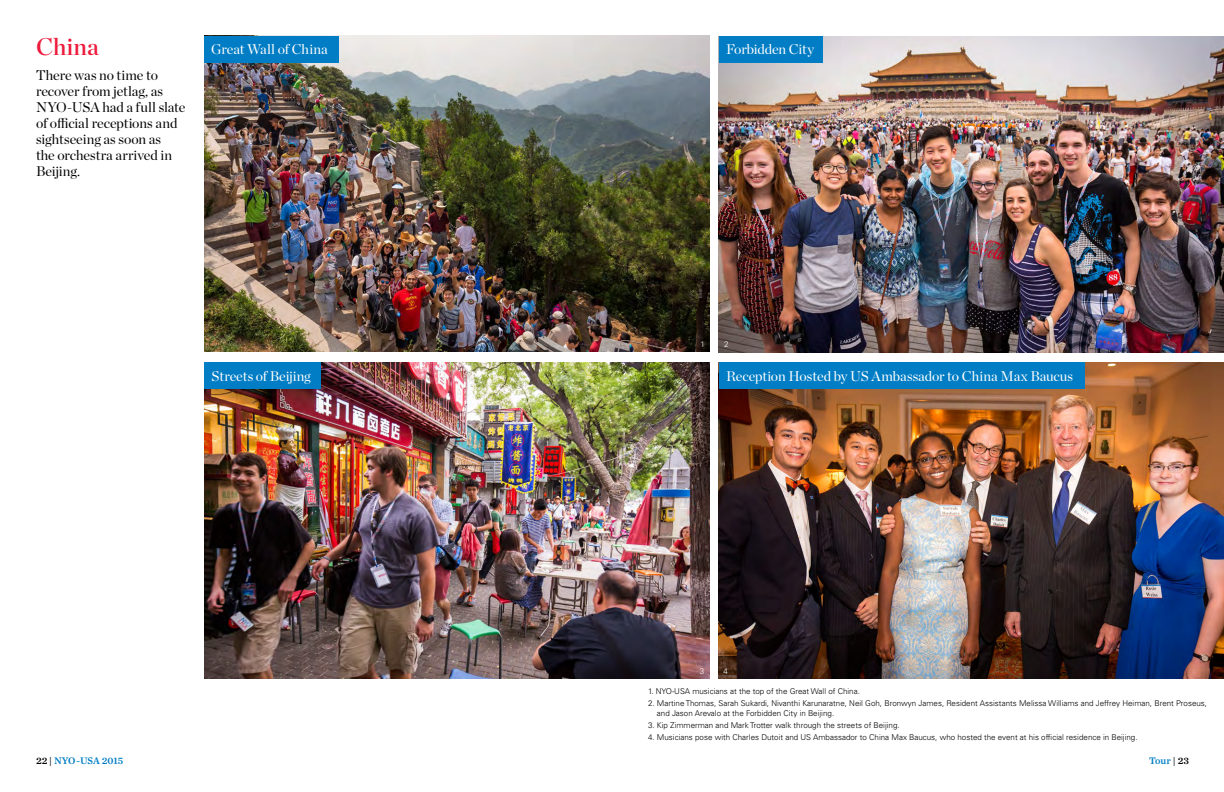
<style>
.page{position:relative;width:1224px;height:792px;background:#fff}
.page>*{position:absolute;margin:0;border:0;box-sizing:border-box;transform-origin:0 0}
.t1{font:24px "Chronicle Display Semi";color:#ed1a3b}
.t2{font:14px/16px "Chronicle Display";letter-spacing:-.005em;color:#000}
.t3{font:14px "Chronicle Display";letter-spacing:-.005em;color:#fff}
.t4{font:10px "Chronicle Text G1 Semi";color:#007dc5}
.t5{font:300 8px/10px "Univers LT Std";color:#000}
.t6{font:300 8px "Univers LT Std";color:#fff}
.s1{color:#000}
</style>
<div class="page">
<img style="left:204px;top:36px;width:505px;height:316px">
<img style="left:719px;top:36px;width:505px;height:316px">
<img style="left:204px;top:362px;width:505px;height:317px">
<img style="left:719px;top:362px;width:505px;height:317px">
<div style="left:719px;top:362px;width:366px;height:27px;background:#007dc5"></div>
<div style="left:204px;top:362px;width:117px;height:27px;background:#007dc5"></div>
<div style="left:719px;top:36px;width:103px;height:27px;background:#007dc5"></div>
<div style="left:204px;top:36px;width:135px;height:27px;background:#007dc5"></div>
<h1 class="t1" style="left:36px;top:28px;width:64px">China</h1>
<h2 class="t2" style="left:36px;top:66px;width:151px">There was no time to recover from jetlag, as<br>NYO-USA had a full slate of official receptions and sightseeing as soon as<br>the orchestra arrived in<br>Beijing.</h2>
<h2 class="t3" style="left:211px;top:39px;width:118px">Great Wall of China</h2>
<h2 class="t3" style="left:726px;top:39px;width:90px">Forbidden City</h2>
<p class="t6" style="left:700px;top:340px;width:6px">1</p>
<p class="t6" style="left:724px;top:340px;width:6px">2</p>
<h2 class="t3" style="left:212px;top:365px;width:101px">Streets of Beijing</h2>
<h2 class="t3" style="left:726px;top:365px;width:349px">Reception Hosted by US Ambassador to China Max Baucus</h2>
<p class="t6" style="left:700px;top:667px;width:6px">3</p>
<p class="t6" style="left:724px;top:667px;width:6px">4</p>
<p class="t5" style="left:648px;top:686px;width:213px">1. NYO-USA musicians at the top of the Great Wall of China.</p>
<p class="t5" style="left:657px;top:698px;width:552px;text-indent:-9px">2. Martine Thomas, Sarah Sukardi, Nivanthi Karunaratne, Neil Goh, Bronwyn James, Resident Assistants Melissa Williams and Jeffrey Heiman, Brent Proseus, and Jason Arevalo at the Forbidden City in Beijing.</p>
<p class="t5" style="left:648px;top:720px;width:253px">3. Kip Zimmerman and Mark Trotter walk through the streets of Beijing.</p>
<p class="t5" style="left:648px;top:732px;width:491px">4. Musicians pose with Charles Dutoit and US Ambassador to China Max Baucus, who hosted the event at his official residence in Beijing.</p>
<p class="t4" style="left:36px;top:753px;width:89px"><span class="s1">22 |</span> NYO-USA 2015</p>
<p class="t4" style="left:1149px;top:753px;width:41px">Tour <span class="s1">| 23</span></p>
</div>
